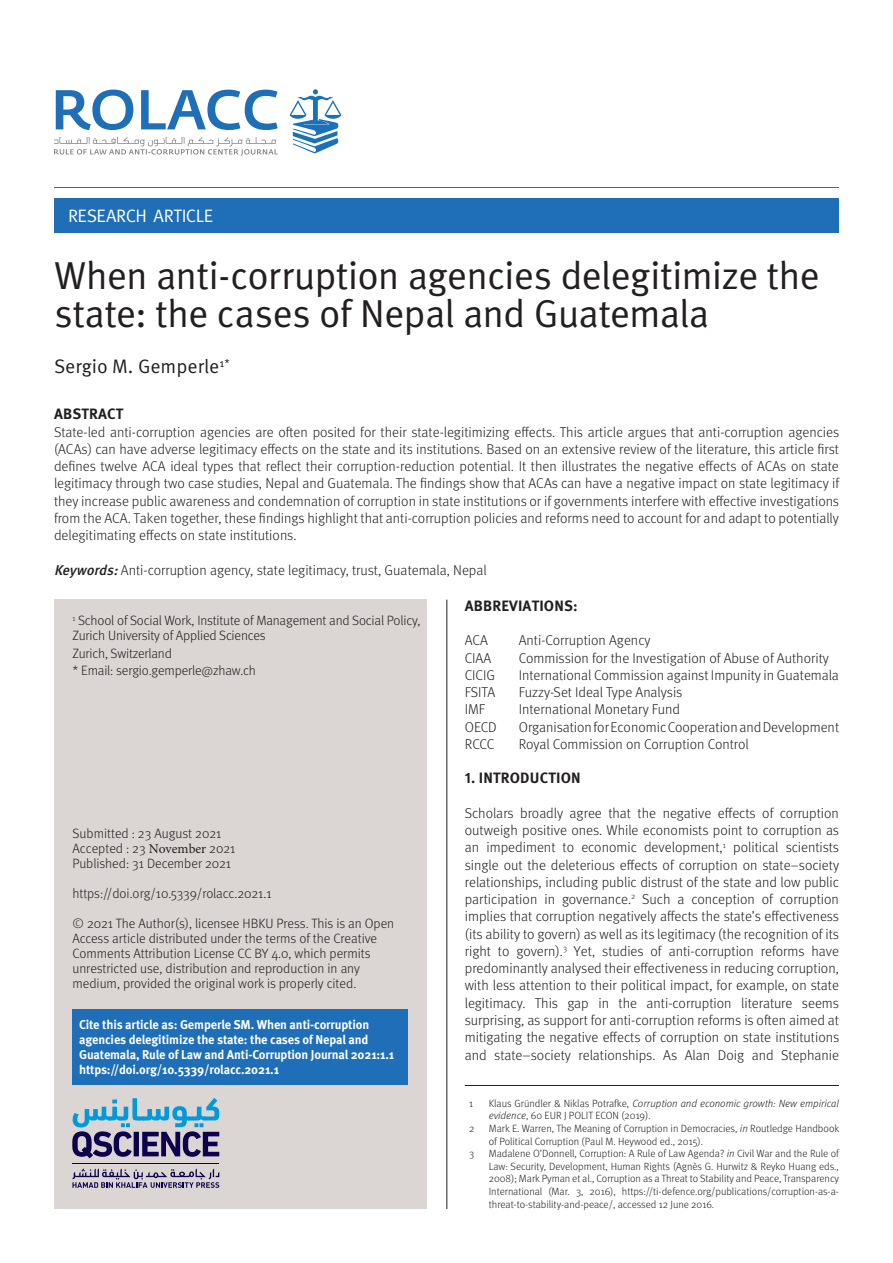
<style>
.page{position:relative;width:893px;height:1263px;background:#fff}
.page>*{position:absolute;margin:0;border:0;box-sizing:border-box;transform-origin:0 0}
.t1{font:39px/37.5px "Meta Pro Norm";letter-spacing:-.025em;color:#231f20}
.t2{font:19.5px "Meta Pro Norm";color:#231f20}
.t3{font:18px "Meta Pro Norm";letter-spacing:-.02em;color:#fff}
.t4{font:700 15px "Meta Pro";letter-spacing:.01em;color:#231f20}
.t5{font:300 14.25px/17.2px "Meta Pro";color:#231f20;text-align:justify}
.t6{font:300 13.5px/15px "Meta Pro";letter-spacing:-.005em;color:#231f20}
.t7{font:700 12.75px/15px "Meta Pro";letter-spacing:-.01em;color:#fff}
.t8{font:300 10.5px/12.6px "Meta Pro";color:#231f20}
.s1{font-weight:500;font-style:italic}
.s2{font-style:italic}
.s3{font-family:"Minion Pro";font-weight:400}
</style>
<div class="page">
<svg style="left:56px;top:90px;width:222px;height:40px"></svg>
<svg style="left:290px;top:89px;width:52px;height:65px"></svg>
<svg style="left:54px;top:137px;width:224px;height:19px"></svg>
<div style="left:54px;top:199px;width:785px;height:34px;background:#1f6fb8"></div>
<hr style="left:54px;top:188px;width:785px;height:1px;background:#1f6fb8">
<div style="left:54px;top:600px;width:373px;height:609px;background:#dbd5d3"></div>
<div style="left:72px;top:1009px;width:336px;height:75px;background:#1f6fb8"></div>
<hr style="left:72px;top:1163px;width:147px;height:1px;background:#0c034c">
<svg style="left:72px;top:1168px;width:147px;height:20px"></svg>
<svg style="left:72px;top:1098px;width:147px;height:60px"></svg>
<hr style="left:447px;top:600px;width:1px;height:609px;background:#231f20">
<hr style="left:465px;top:1085px;width:374px;height:1px;background:#231f20">
<p class="t3" style="left:68px;top:202px;width:147px">RESEARCH ARTICLE</p>
<h1 class="t1" style="left:54px;top:254px;width:767px">When anti-corruption agencies delegitimize the state: the cases of Nepal and Guatemala</h1>
<h2 class="t2" style="left:54px;top:352px;width:177px">Sergio M. Gemperle<sup>1*</sup></h2>
<p class="t4" style="left:54px;top:402px;width:71px">ABSTRACT</p>
<p class="t5" style="left:54px;top:422px;width:787px">State-led anti-corruption agencies are often posited for their state-legitimizing effects. This article argues that anti-corruption agencies (ACAs) can have adverse legitimacy effects on the state and its institutions. Based on an extensive review of the literature, this article first defines twelve ACA ideal types that reflect their corruption-reduction potential. It then illustrates the negative effects of ACAs on state legitimacy through two case studies, Nepal and Guatemala. The findings show that ACAs can have a negative impact on state legitimacy if they increase public awareness and condemnation of corruption in state institutions or if governments interfere with effective investigations from the ACA. Taken together, these findings highlight that anti-corruption policies and reforms need to account for and adapt to potentially delegitimating effects on state institutions.</p>
<p class="t5" style="left:54px;top:560px;width:434px"><span class="s1">Keywords:</span>Anti-corruption agency, state legitimacy, trust, Guatemala, Nepal</p>
<p class="t6" style="left:72px;top:613px;width:349px"><sup>1</sup> School of Social Work, Institute of Management and Social Policy,<br>Zurich University of Applied Sciences</p>
<p class="t6" style="left:72px;top:643px;width:185px;line-height:17.7px">Zurich, Switzerland<br>* Email: sergio.gemperle@zhaw.ch</p>
<p class="t4" style="left:465px;top:594px;width:114px">ABBREVIATIONS:</p>
<p class="t5" style="left:465px;top:631px;width:25px">ACA</p>
<p class="t5" style="left:519px;top:631px;width:133px">Anti-Corruption Agency</p>
<p class="t5" style="left:465px;top:648px;width:28px">CIAA</p>
<p class="t5" style="left:519px;top:648px;width:312px">Commission for the Investigation of Abuse of Authority</p>
<p class="t5" style="left:465px;top:666px;width:32px">CICIG</p>
<p class="t5" style="left:519px;top:666px;width:322px">International Commission against Impunity in Guatemala</p>
<p class="t5" style="left:465px;top:683px;width:32px">FSITA</p>
<p class="t5" style="left:519px;top:683px;width:165px">Fuzzy-Set Ideal Type Analysis</p>
<p class="t5" style="left:465px;top:700px;width:22px">IMF</p>
<p class="t5" style="left:519px;top:700px;width:163px">International Monetary Fund</p>
<p class="t5" style="left:465px;top:717px;width:33px">OECD</p>
<p class="t5" style="left:519px;top:717px;width:322px">Organisation for Economic Cooperation and Development</p>
<p class="t5" style="left:465px;top:735px;width:31px">RCCC</p>
<p class="t5" style="left:519px;top:735px;width:232px">Royal Commission on Corruption Control</p>
<p class="t4" style="left:465px;top:766px;width:117px">1. INTRODUCTION</p>
<p class="t5" style="left:465px;top:804px;width:376px">Scholars broadly agree that the negative effects of corruption outweigh positive ones. While economists point to corruption as an impediment to economic development,<sup>1</sup> political scientists single out the deleterious effects of corruption on state–society relationships, including public distrust of the state and low public participation in governance.<sup>2</sup> Such a conception of corruption implies that corruption negatively affects the state’s effectiveness (its ability to govern) as well as its legitimacy (the recognition of its right to govern).<sup>3</sup> Yet, studies of anti-corruption reforms have predominantly analysed their effectiveness in reducing corruption, with less attention to their political impact, for example, on state legitimacy. This gap in the anti-corruption literature seems surprising, as support for anti-corruption reforms is often aimed at mitigating the negative effects of corruption on state institutions and state–society relationships. As Alan Doig and Stephanie</p>
<p class="t8" style="left:469px;top:1096px;width:6px">1</p>
<p class="t8" style="left:489px;top:1096px;width:352px">Klaus Gründler &amp; Niklas Potrafke, <span class="s2">Corruption and economic growth: New empirical evidence</span>, 60 EUR J POLIT ECON (2019).</p>
<p class="t8" style="left:469px;top:1121px;width:7px">2</p>
<p class="t8" style="left:489px;top:1121px;width:352px">Mark E. Warren, The Meaning of Corruption in Democracies, <span class="s2">in</span> Routledge Handbook of Political Corruption (Paul M. Heywood ed., 2015).</p>
<p class="t8" style="left:469px;top:1147px;width:7px">3</p>
<p class="t8" style="left:489px;top:1147px;width:352px;text-align:justify">Madalene O’Donnell, Corruption: A Rule of Law Agenda? <span class="s2">in</span> Civil War and the Rule of Law: Security, Development, Human Rights (Agnès G. Hurwitz &amp; Reyko Huang eds., 2008); Mark Pyman et al., Corruption as a Threat to Stability and Peace, Transparency International (Mar. 3, 2016), https://ti-defence.org/publications/corruption-as-a&shy;threat-to-stability-and-peace/, accessed 12 June 2016.</p>
<p class="t6" style="left:72px;top:825px;width:164px">Submitted : 23 August 2021<br>Accepted : 23 <span class="s3">November</span> 2021<br>Published: 31 December 2021</p>
<p class="t6" style="left:72px;top:885px;width:200px">https://doi.org/10.5339/rolacc.2021.1</p>
<p class="t6" style="left:72px;top:915px;width:323px">© 2021 The Author(s), licensee HBKU Press. This is an Open Access article distributed under the terms of the Creative Comments Attribution License CC BY 4.0, which permits unrestricted use, distribution and reproduction in any medium, provided the original work is properly cited.</p>
<p class="t7" style="left:79px;top:1016px;width:317px">Cite this article as: Gemperle SM. When anti-corruption agencies delegitimize the state: the cases of Nepal and Guatemala, Rule of Law and Anti-Corruption Journal 2021:1.1 https://doi.org/10.5339/rolacc.2021.1</p>
</div>
